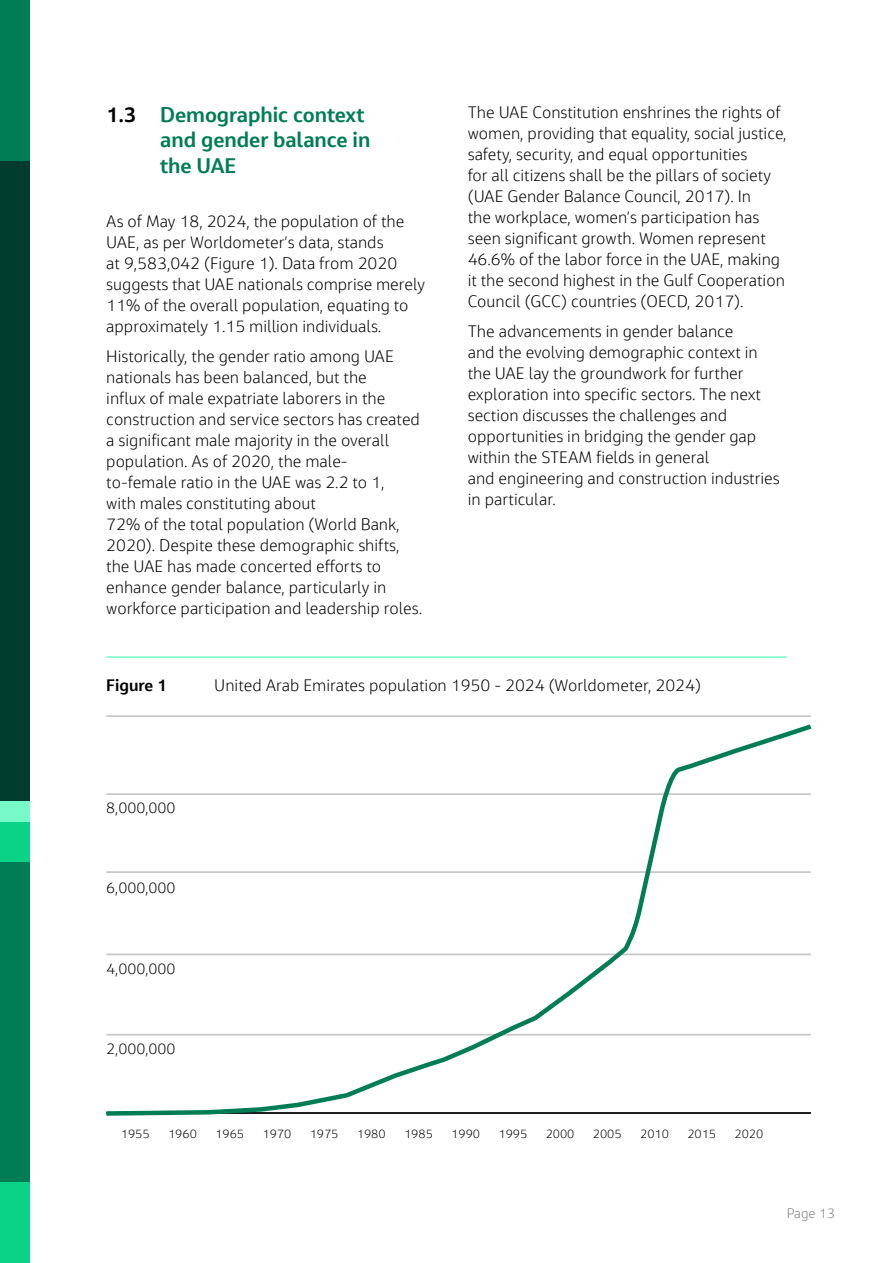
<style>
.page{position:relative;width:893px;height:1263px;background:#fff}
.page>*{position:absolute;margin:0;border:0;box-sizing:border-box;transform-origin:0 0}
.t1{font:700 21px/25.5px "Jacobs Chronos";color:#007d55}
.t2{font:300 16.5px/21px "Jacobs Chronos";color:#000}
.t3{font:700 16.5px "Jacobs Chronos";color:#000}
.t4{font:300 15px "Jacobs Chronos";color:#000}
.t5{font:300 13.5px "Jacobs Chronos";color:#808080}
.t6{font:300 12px "Jacobs Chronos";color:#000}
.s1{color:#000}
</style>
<div class="page">
<div style="left:0;top:159px;width:30px;height:643px;background:#003c2d"></div>
<div style="left:0;top:860px;width:30px;height:326px;background:#007d55"></div>
<div style="left:0;top:0;width:30px;height:160px;background:#007d55"></div>
<div style="left:0;top:1183px;width:30px;height:80px;background:#0ad287"></div>
<div style="left:0;top:822px;width:30px;height:40px;background:#0ad287"></div>
<div style="left:0;top:802px;width:30px;height:20px;background:#78fac8"></div>
<hr style="left:106px;top:656px;width:681px;height:2px;background:#78fac8">
<hr style="left:106px;top:715px;width:705px;height:2px;background:#c8c8c8">
<svg style="left:106px;top:724px;width:706px;height:392px"></svg>
<p class="t1" style="left:160px;top:101px;width:212px;text-indent:-54px"><span class="s1">1.3</span> Demographic context and gender balance in the UAE</p>
<p class="t2" style="left:106px;top:211px;width:320px">As of May 18, 2024, the population of the UAE, as per Worldometer’s data, stands<br>at 9,583,042 (Figure 1). Data from 2020 suggests that UAE nationals comprise merely 11% of the overall population, equating to approximately 1.15 million individuals.</p>
<p class="t2" style="left:106px;top:345px;width:317px">Historically, the gender ratio among UAE nationals has been balanced, but the<br>influx of male expatriate laborers in the construction and service sectors has created a significant male majority in the overall population. As of 2020, the male&shy;to-female ratio in the UAE was 2.2 to 1,<br>with males constituting about<br>72% of the total population (World Bank, 2020). Despite these demographic shifts, the UAE has made concerted efforts to enhance gender balance, particularly in workforce participation and leadership roles.</p>
<p class="t2" style="left:468px;top:102px;width:320px">The UAE Constitution enshrines the rights of women, providing that equality, social justice, safety, security, and equal opportunities<br>for all citizens shall be the pillars of society (UAE Gender Balance Council, 2017). In<br>the workplace, women’s participation has seen significant growth. Women represent 46.6% of the labor force in the UAE, making it the second highest in the Gulf Cooperation Council (GCC) countries (OECD, 2017).</p>
<p class="t2" style="left:468px;top:321px;width:313px">The advancements in gender balance<br>and the evolving demographic context in the UAE lay the groundwork for further exploration into specific sectors. The next section discusses the challenges and opportunities in bridging the gender gap within the STEAM fields in general<br>and engineering and construction industries in particular.</p>
<p class="t3" style="left:106px;top:674px;width:62px">Figure 1</p>
<p class="t2" style="left:214px;top:675px;width:488px">United Arab Emirates population 1950 - 2024 (Worldometer, 2024)</p>
<p class="t4" style="left:106px;top:799px;width:71px">8,000,000</p>
<p class="t4" style="left:106px;top:879px;width:71px">6,000,000</p>
<p class="t4" style="left:106px;top:960px;width:71px">4,000,000</p>
<p class="t4" style="left:106px;top:1040px;width:71px">2,000,000</p>
<p class="t6" style="left:121px;top:1127px;width:30px">1955</p>
<p class="t6" style="left:168px;top:1127px;width:30px">1960</p>
<p class="t6" style="left:215px;top:1127px;width:30px">1965</p>
<p class="t6" style="left:262px;top:1127px;width:30px">1970</p>
<p class="t6" style="left:310px;top:1127px;width:30px">1975</p>
<p class="t6" style="left:357px;top:1127px;width:30px">1980</p>
<p class="t6" style="left:404px;top:1127px;width:30px">1985</p>
<p class="t6" style="left:451px;top:1127px;width:30px">1990</p>
<p class="t6" style="left:498px;top:1127px;width:30px">1995</p>
<p class="t6" style="left:546px;top:1127px;width:30px">2000</p>
<p class="t6" style="left:593px;top:1127px;width:30px">2005</p>
<p class="t6" style="left:640px;top:1127px;width:30px">2010</p>
<p class="t6" style="left:687px;top:1127px;width:30px">2015</p>
<p class="t6" style="left:734px;top:1127px;width:30px">2020</p>
<p class="t5" style="left:787px;top:1206px;width:50px">Page 13</p>
</div>
